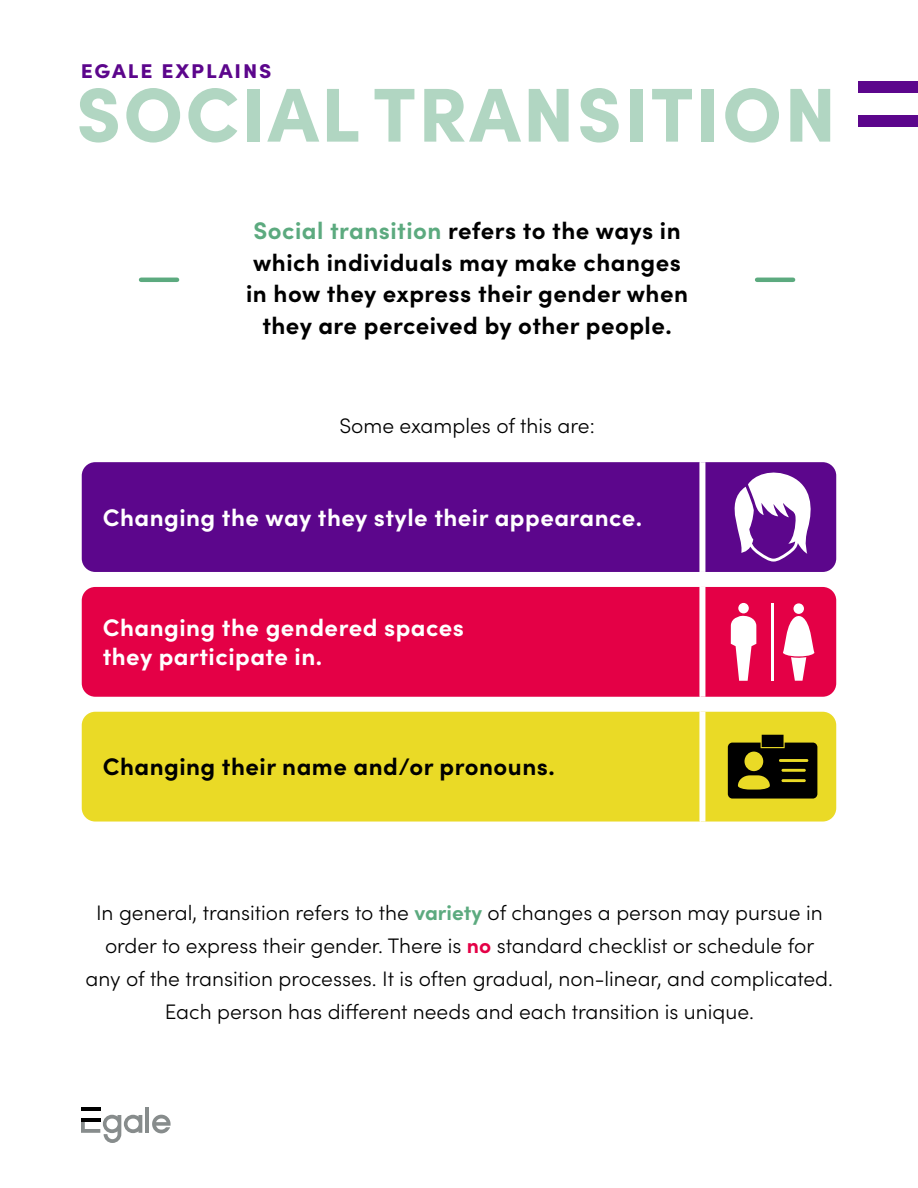
<style>
.page{position:relative;width:918px;height:1188px;background:#fff}
.page>*{position:absolute;margin:0;border:0;box-sizing:border-box;transform-origin:0 0}
.Stylized_large_faded{font:900 76.5px "Sofia Pro";letter-spacing:.03em;color:#b1d6c2}
.Body{font:700 24px/31.5px "Sofia Pro";letter-spacing:.02em;color:#000;text-align:center}
.Paragraph_Style_1{font:700 24px/28.8px "Sofia Pro";letter-spacing:.02em;color:#fff}
.Paragraph_Style_1-2{font:700 24px "Sofia Pro";letter-spacing:.02em;color:#000}
.Body-2{font:300 21px/33px "Sofia Pro";color:#000;text-align:center}
.Heading{font:900 19.95px "Sofia Pro";letter-spacing:.09em;color:#5c068c;scale:1.05 1}
.s1{color:#5caa7f}
.s2{font-weight:700;color:#5caa7f}
.s3{font-weight:700;color:#e40046}
</style>
<div class="page">
<hr style="left:146px;top:1107px;width:3px;height:26px;background:#878c8c">
<svg style="left:152px;top:1115px;width:19px;height:18px"></svg>
<hr style="left:81px;top:1107px;width:19px;height:4px;background:#000">
<svg style="left:81px;top:1115px;width:61px;height:28px"></svg>
<div style="left:858px;top:81px;width:60px;height:12px;background:#5c068c"></div>
<div style="left:858px;top:115px;width:60px;height:12px;background:#5c068c"></div>
<hr style="left:141px;top:278px;width:36px;height:4px;background:#5caa7f">
<hr style="left:757px;top:278px;width:36px;height:4px;background:#5caa7f">
<div style="left:82px;top:462px;width:617px;height:110px;background:#5c068c"></div>
<div style="left:82px;top:587px;width:617px;height:110px;background:#e40046"></div>
<div style="left:82px;top:712px;width:617px;height:110px;background:#eada26"></div>
<svg style="left:701px;top:462px;width:135px;height:110px"></svg>
<svg style="left:701px;top:587px;width:135px;height:110px"></svg>
<svg style="left:701px;top:712px;width:135px;height:110px;background:#a79d26"></svg>
<p class="Heading" style="left:81px;top:55px;width:183px">EGALE EXPLAINS</p>
<p class="Stylized_large_faded" style="left:76px;top:55px;width:762px">SOCIAL TRANSITION</p>
<p class="Body" style="left:246px;top:213px;width:443px"><span class="s1">Social transition</span> refers to the ways in which individuals may make changes in how they express their gender when they are perceived by other people.</p>
<p class="Body-2" style="left:339px;top:408px;width:257px">Some examples of this are:</p>
<p class="Paragraph_Style_1" style="left:103px;top:501px;width:541px">Changing the way they style their appearance.</p>
<p class="Paragraph_Style_1" style="left:103px;top:611px;width:363px">Changing the gendered spaces they participate in.</p>
<p class="Paragraph_Style_1-2" style="left:103px;top:748px;width:454px">Changing their name and/or pronouns.</p>
<p class="Body-2" style="left:86px;top:895px;width:749px">In general, transition refers to the <span class="s2">variety</span> of changes a person may pursue in order to express their gender. There is <span class="s3">no</span> standard checklist or schedule for any of the transition processes. It is often gradual, non-linear, and complicated.<br>Each person has different needs and each transition is unique.</p>
</div>
